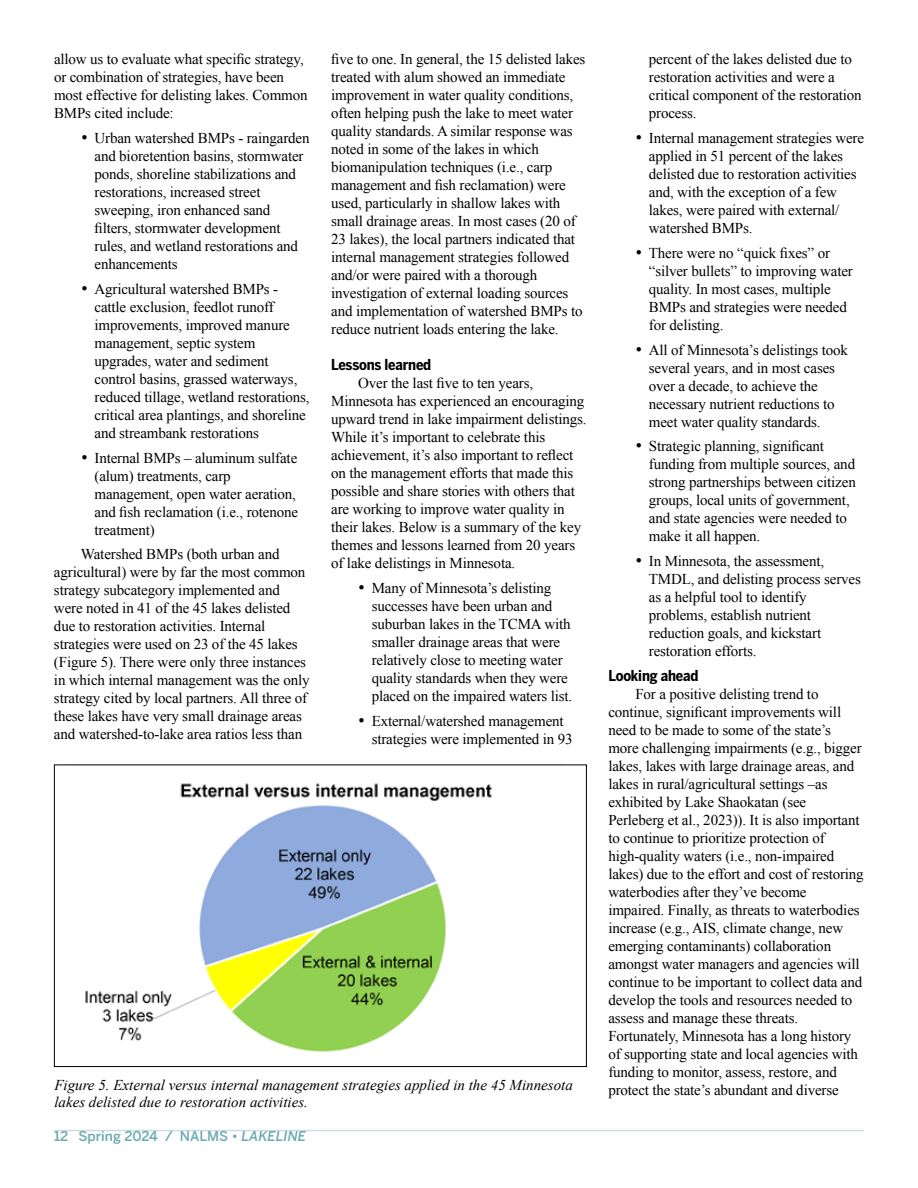
<style>
.page{position:relative;width:918px;height:1188px;background:#fff}
.page>*{position:absolute;margin:0;border:0;box-sizing:border-box;transform-origin:0 0}
.t1{font:15px/18px "Times New Roman";letter-spacing:-.01em;color:#000}
.t2{font:italic 15px/16.5px "Times New Roman";color:#000}
.t3{font:700 15px "Benton Sans Cond";letter-spacing:-.01em;color:#000}
.t4{font:500 13.5px "Benton Sans";color:#6daaaf}
.s1{font-style:italic}
</style>
<div class="page">
<hr style="left:54px;top:1130px;width:810px;height:1px;background:#ccdddf">
<img style="left:85px;top:783px;width:407px;height:269px">
<div style="left:54px;top:765px;width:533px;height:302px;border:1px solid #000"></div>
<p class="t1" style="left:54px;top:50px;width:255px">allow us to evaluate what specific strategy, or combination of strategies, have been most effective for delisting lakes. Common BMPs cited include:</p>
<p class="t1" style="left:94px;top:129px;width:217px;text-indent:-14px">• Urban watershed BMPs - raingarden and bioretention basins, stormwater ponds, shoreline stabilizations and restorations, increased street sweeping, iron enhanced sand filters, stormwater development rules, and wetland restorations and enhancements</p>
<p class="t1" style="left:94px;top:280px;width:217px;text-indent:-14px">• Agricultural watershed BMPs - cattle exclusion, feedlot runoff improvements, improved manure management, septic system upgrades, water and sediment control basins, grassed waterways, reduced tillage, wetland restorations, critical area plantings, and shoreline and streambank restorations</p>
<p class="t1" style="left:94px;top:448px;width:205px;text-indent:-14px">• Internal BMPs – aluminum sulfate (alum) treatments, carp management, open water aeration, and fish reclamation (i.e., rotenone treatment)</p>
<p class="t1" style="left:54px;top:545px;width:257px;text-indent:27px">Watershed BMPs (both urban and agricultural) were by far the most common strategy subcategory implemented and were noted in 41 of the 45 lakes delisted due to restoration activities. Internal strategies were used on 23 of the 45 lakes (Figure 5). There were only three instances in which internal management was the only strategy cited by local partners. All three of these lakes have very small drainage areas and watershed-to-lake area ratios less than</p>
<p class="t1" style="left:331px;top:50px;width:256px">five to one. In general, the 15 delisted lakes treated with alum showed an immediate improvement in water quality conditions, often helping push the lake to meet water quality standards. A similar response was noted in some of the lakes in which biomanipulation techniques (i.e., carp management and fish reclamation) were used, particularly in shallow lakes with small drainage areas. In most cases (20 of 23 lakes), the local partners indicated that internal management strategies followed and/or were paired with a thorough investigation of external loading sources and implementation of watershed BMPs to reduce nutrient loads entering the lake.</p>
<p class="t3" style="left:331px;top:356px;width:102px">Lessons learned</p>
<p class="t1" style="left:331px;top:374px;width:257px;text-indent:27px">Over the last five to ten years, Minnesota has experienced an encouraging upward trend in lake impairment delistings.<br>While it’s important to celebrate this achievement, it’s also important to reflect on the management efforts that made this possible and share stories with others that are working to improve water quality in their lakes. Below is a summary of the key themes and lessons learned from 20 years of lake delistings in Minnesota.</p>
<p class="t1" style="left:372px;top:579px;width:202px;text-indent:-14px">• Many of Minnesota’s delisting successes have been urban and suburban lakes in the TCMA with smaller drainage areas that were relatively close to meeting water quality standards when they were placed on the impaired waters list.</p>
<p class="t1" style="left:372px;top:712px;width:202px;text-indent:-14px">• External/watershed management strategies were implemented in 93</p>
<p class="t2" style="left:54px;top:1077px;width:520px">Figure 5. External versus internal management strategies applied in the 45 Minnesota lakes delisted due to restoration activities.</p>
<p class="t4" style="left:54px;top:1128px;width:254px">12 Spring 2024 / NALMS • <span class="s1">LAKELINE</span></p>
<p class="t1" style="left:649px;top:50px;width:214px">percent of the lakes delisted due to restoration activities and were a critical component of the restoration process.</p>
<p class="t1" style="left:649px;top:129px;width:217px;text-indent:-14px">• Internal management strategies were applied in 51 percent of the lakes delisted due to restoration activities and, with the exception of a few lakes, were paired with external/ watershed BMPs.</p>
<p class="t1" style="left:649px;top:244px;width:206px;text-indent:-14px">• There were no “quick fixes” or “silver bullets” to improving water quality. In most cases, multiple<br>BMPs and strategies were needed for delisting.</p>
<p class="t1" style="left:649px;top:340px;width:201px;text-indent:-14px">• All of Minnesota’s delistings took several years, and in most cases over a decade, to achieve the necessary nutrient reductions to meet water quality standards.</p>
<p class="t1" style="left:649px;top:437px;width:208px;text-indent:-14px">• Strategic planning, significant funding from multiple sources, and strong partnerships between citizen groups, local units of government, and state agencies were needed to make it all happen.</p>
<p class="t1" style="left:649px;top:552px;width:214px;text-indent:-14px">• In Minnesota, the assessment,<br>TMDL, and delisting process serves as a helpful tool to identify problems, establish nutrient reduction goals, and kickstart restoration efforts.</p>
<p class="t3" style="left:608px;top:666px;width:92px">Looking ahead</p>
<p class="t1" style="left:608px;top:685px;width:257px;text-indent:27px">For a positive delisting trend to continue, significant improvements will need to be made to some of the state’s more challenging impairments (e.g., bigger lakes, lakes with large drainage areas, and lakes in rural/agricultural settings –as exhibited by Lake Shaokatan (see Perleberg et al., 2023)). It is also important to continue to prioritize protection of high-quality waters (i.e., non-impaired lakes) due to the effort and cost of restoring waterbodies after they’ve become impaired. Finally, as threats to waterbodies increase (e.g., AIS, climate change, new emerging contaminants) collaboration amongst water managers and agencies will continue to be important to collect data and develop the tools and resources needed to assess and manage these threats.<br>Fortunately, Minnesota has a long history of supporting state and local agencies with funding to monitor, assess, restore, and protect the state’s abundant and diverse</p>
</div>
